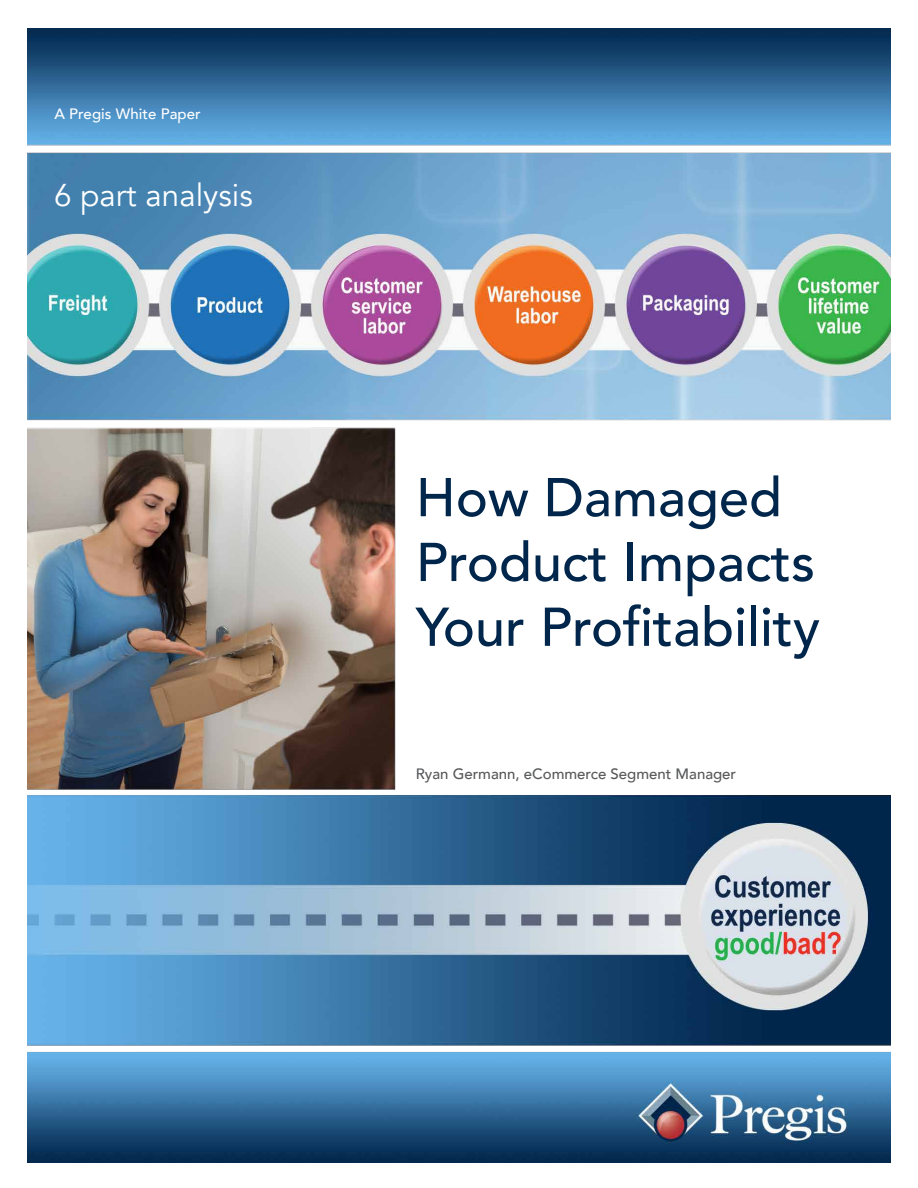
<style>
.page{position:relative;width:918px;height:1188px;background:#fff}
.page>*{position:absolute;margin:0;border:0;box-sizing:border-box;transform-origin:0 0}
.t1{font:500 54px/64.8px "Avenir";color:#00264c}
.t2{font:31.5px "Avenir";color:#fff}
.t3{font:500 15px "Avenir";color:#58595b}
.t4{font:500 15px "Avenir";letter-spacing:.005em;color:#fff}
</style>
<div class="page">
<img style="left:27px;top:28px;width:864px;height:1134px">
<p class="t4" style="left:54px;top:100px;width:148px">A Pregis White Paper</p>
<p class="t2" style="left:54px;top:176px;width:200px">6 part analysis</p>
<p class="t1" style="left:416px;top:462px;width:406px">How Damaged<br>Product Impacts<br>Your Profitability</p>
<p class="t3" style="left:416px;top:760px;width:322px">Ryan Germann, eCommerce Segment Manager</p>
</div>
